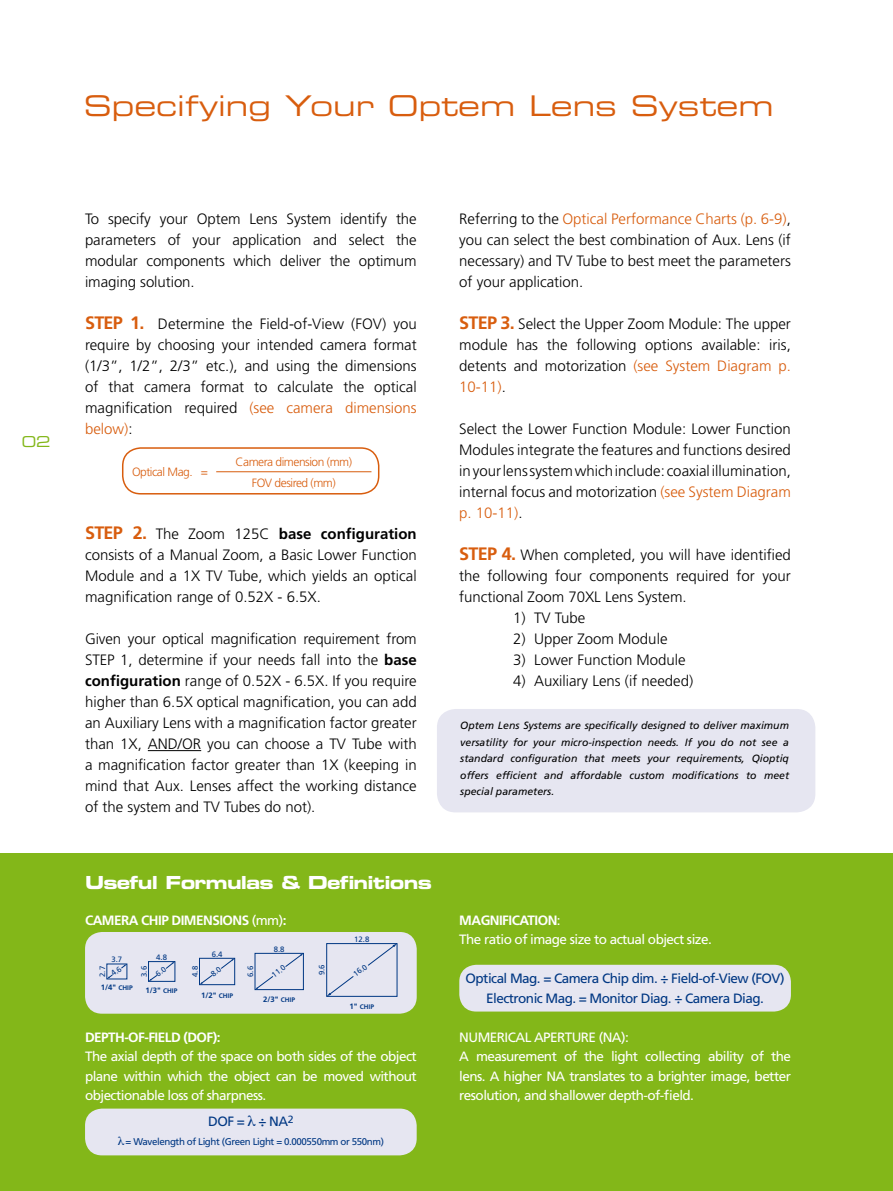
<style>
.page{position:relative;width:893px;height:1191px;background:#fff}
.page>*{position:absolute;margin:0;border:0;box-sizing:border-box;transform-origin:0 0}
.t1{font:28.5px "Eurostile Extended Two";color:#d85d0e}
.t2{font:18px "Eurostile Bold Extended Two";letter-spacing:-.04em;color:#fff}
.t3{font:300 15px/21px "Frutiger LT Std";color:#000;text-align:justify}
.t4{font:15px "Eurostile Extended Two";color:#83b719}
.t5{font:13.5px/19.5px "Frutiger LT Std";letter-spacing:-.04em;color:#fff}
.t6{font:13.5px/19.5px "Frutiger LT Std";letter-spacing:-.04em;color:#003783;text-align:center}
.t7{font:700 13.5px "Frutiger LT Std";letter-spacing:-.04em;color:#fff}
.t8{font:300 12px/21.1px "Frutiger LT Std";letter-spacing:-.04em;color:#d85d0e;text-align:center}
.t9{font:italic 10.5px/16.5px "Frutiger LT Std";color:#000;text-align:justify}
.t10{font:9.75px "Frutiger LT Std";letter-spacing:-.04em;color:#003783}
.t11{font:7.8px "Frutiger LT Std";color:#003783}
.t12{font:700 7.8px "Frutiger LT Std";color:#003783}
.t13{font:700 6.6px "Frutiger LT Std";color:#003783}
.s1{font-weight:700;font-size:18px;color:#d85d0e}
.s2{color:#d85d0e}
.s3{font-weight:700}
.s4{font-weight:400}
.s5{font-size:6.6px}
.s6{font-size:7.8px}
</style>
<div class="page">
<hr style="left:148px;top:750px;width:53px;height:1px;background:#000">
<hr style="left:216px;top:471px;width:155px;height:1px;background:#d85d0e">
<div style="left:122px;top:447px;width:257px;height:47px;border:2px solid #d85d0e;border-radius:18px"></div>
<div style="left:437px;top:709px;width:378px;height:103px;background:#e6e6f1;border-radius:19px"></div>
<div style="left:0;top:853px;width:893px;height:338px;background:#83b719"></div>
<div style="left:459px;top:964px;width:332px;height:47px;background:#e6e6f1;border-radius:17px"></div>
<div style="left:85px;top:1108px;width:332px;height:47px;background:#e6e6f1;border-radius:17px"></div>
<div style="left:85px;top:932px;width:332px;height:81px;background:#e6e6f1;border-radius:17px"></div>
<div style="left:326px;top:943px;width:71px;height:53px;border:1px solid #003783"></div>
<svg style="left:368px;top:943px;width:29px;height:22px"></svg>
<svg style="left:327px;top:976px;width:27px;height:20px"></svg>
<svg style="left:106px;top:953px;width:198px;height:37px"></svg>
<h1 class="t1" style="left:84px;top:96px;width:691px">Specifying Your Optem Lens System</h1>
<p class="t4" style="left:22px;top:436px;width:30px">02</p>
<p class="t3" style="left:85px;top:209px;width:333px">To specify your Optem Lens System identify the parameters of your application and select the modular components which deliver the optimum imaging solution.</p>
<p class="t3" style="left:85px;top:314px;width:333px"><span class="s1">STEP 1.</span> Determine the Field-of-View (FOV) you require by choosing your intended camera format (1/3”, 1/2”, 2/3” etc.), and using the dimensions of that camera format to calculate the optical magnification required <span class="s2">(see camera dimensions below)</span>:</p>
<p class="t8" style="left:132px;top:462px;width:78px">Optical Mag. =</p>
<p class="t8" style="left:236px;top:452px;width:118px">Camera dimension (mm)<br>FOV desired (mm)</p>
<p class="t3" style="left:85px;top:524px;width:333px"><span class="s1">STEP 2.</span> The Zoom 125C <span class="s3">base configuration </span>consists of a Manual Zoom, a Basic Lower Function Module and a 1X TV Tube, which yields an optical magnification range of 0.52X - 6.5X.</p>
<p class="t3" style="left:85px;top:629px;width:333px">Given your optical magnification requirement from STEP 1, determine if your needs fall into the <span class="s3">base configuration</span> range of 0.52X - 6.5X. If you require higher than 6.5X optical magnification, you can add an Auxiliary Lens with a magnification factor greater than 1X, AND/OR you can choose a TV Tube with a magnification factor greater than 1X (keeping in mind that Aux. Lenses affect the working distance of the system and TV Tubes do not).</p>
<p class="t2" style="left:85px;top:876px;width:348px">Useful Formulas &amp; Definitions</p>
<p class="t7" style="left:85px;top:914px;width:203px">CAMERA CHIP DIMENSIONS <span class="s4">(mm)</span>:</p>
<p class="t11" style="left:354px;top:936px;width:17px">12.8</p>
<p class="t11" style="left:111px;top:956px;width:12px">3.7</p>
<p class="t11" style="left:99px;top:977px;width:12px;rotate:-90deg">2.7</p>
<p class="t11" style="left:141px;top:977px;width:12px;rotate:-90deg">3.6</p>
<p class="t11" style="left:156px;top:953px;width:12px">4.8</p>
<p class="t12" style="left:101px;top:984px;width:33px">1/4" <span class="s5">CHIP</span></p>
<p class="t12" style="left:146px;top:986px;width:33px">1/3" <span class="s5">CHIP</span></p>
<p class="t11" style="left:212px;top:950px;width:12px">6.4</p>
<p class="t12" style="left:201px;top:992px;width:33px">1/2" <span class="s5">CHIP</span></p>
<p class="t11" style="left:192px;top:977px;width:12px;rotate:-90deg">4.8</p>
<p class="t11" style="left:247px;top:977px;width:12px;rotate:-90deg">6.6</p>
<p class="t11" style="left:274px;top:945px;width:12px">8.8</p>
<p class="t11" style="left:271px;top:973px;width:17px;rotate:-37deg">11.0</p>
<p class="t11" style="left:352px;top:972px;width:17px;rotate:-37deg">16.0</p>
<p class="t12" style="left:263px;top:996px;width:33px">2/3" <span class="s5">CHIP</span></p>
<p class="t11" style="left:318px;top:975px;width:12px;rotate:-90deg">9.6</p>
<p class="t13" style="left:350px;top:1003px;width:26px"><span class="s6">1"</span> CHIP</p>
<p class="t7" style="left:85px;top:1031px;width:137px">DEPTH-OF-FIELD (DOF):</p>
<p class="t5" style="left:85px;top:1047px;width:333px;text-align:justify">The axial depth of the space on both sides of the object plane within which the object can be moved without objectionable loss of sharpness.</p>
<p class="t6" style="left:208px;top:1112px;width:87px">DOF = ● ÷ NA<sup>2</sup></p>
<p class="t10" style="left:118px;top:1137px;width:268px">● = Wavelength of Light (Green Light = 0.000550mm or 550nm)</p>
<p class="t3" style="left:459px;top:209px;width:333px">Referring to the <span class="s2">Optical Performance Charts (p. 6-9)</span>, you can select the best combination of Aux. Lens (if necessary) and TV Tube to best meet the parameters of your application.</p>
<p class="t3" style="left:459px;top:314px;width:333px"><span class="s1">STEP 3.</span> Select the Upper Zoom Module: The upper module has the following options available: iris, detents and motorization <span class="s2">(see System Diagram p.<br>10-11)</span>.</p>
<p class="t3" style="left:459px;top:419px;width:333px">Select the Lower Function Module: Lower Function Modules integrate the features and functions desired in your lens system which include: coaxial illumination, internal focus and motorization <span class="s2">(see System Diagram p. 10-11)</span>.</p>
<p class="t3" style="left:459px;top:545px;width:333px"><span class="s1">STEP 4.</span> When completed, you will have identified the following four components required for your functional Zoom 70XL Lens System.</p>
<p class="t3" style="left:513px;top:608px;width:73px">1) TV Tube</p>
<p class="t3" style="left:513px;top:629px;width:156px">2) Upper Zoom Module</p>
<p class="t3" style="left:513px;top:650px;width:174px">3) Lower Function Module</p>
<p class="t3" style="left:513px;top:671px;width:182px">4) Auxiliary Lens (if needed)</p>
<p class="t9" style="left:460px;top:718px;width:330px">Optem Lens Systems are specifically designed to deliver maximum versatility for your micro-inspection needs. If you do not see a standard configuration that meets your requirements, Qioptiq offers efficient and affordable custom modifications to meet special parameters.</p>
<p class="t5" style="left:459px;top:911px;width:254px"><span class="s3">MAGNIFICATION</span>:<br>The ratio of image size to actual object size.</p>
<p class="t6" style="left:466px;top:969px;width:320px">Optical Mag. = Camera Chip dim. ÷ Field-of-View (FOV)<br>Electronic Mag. = Monitor Diag. ÷ Camera Diag.</p>
<p class="t5" style="left:459px;top:1028px;width:333px">NUMERICAL APERTURE (NA):<br>A measurement of the light collecting ability of the lens. A higher NA translates to a brighter image, better resolution, and shallower depth-of-field.</p>
</div>
